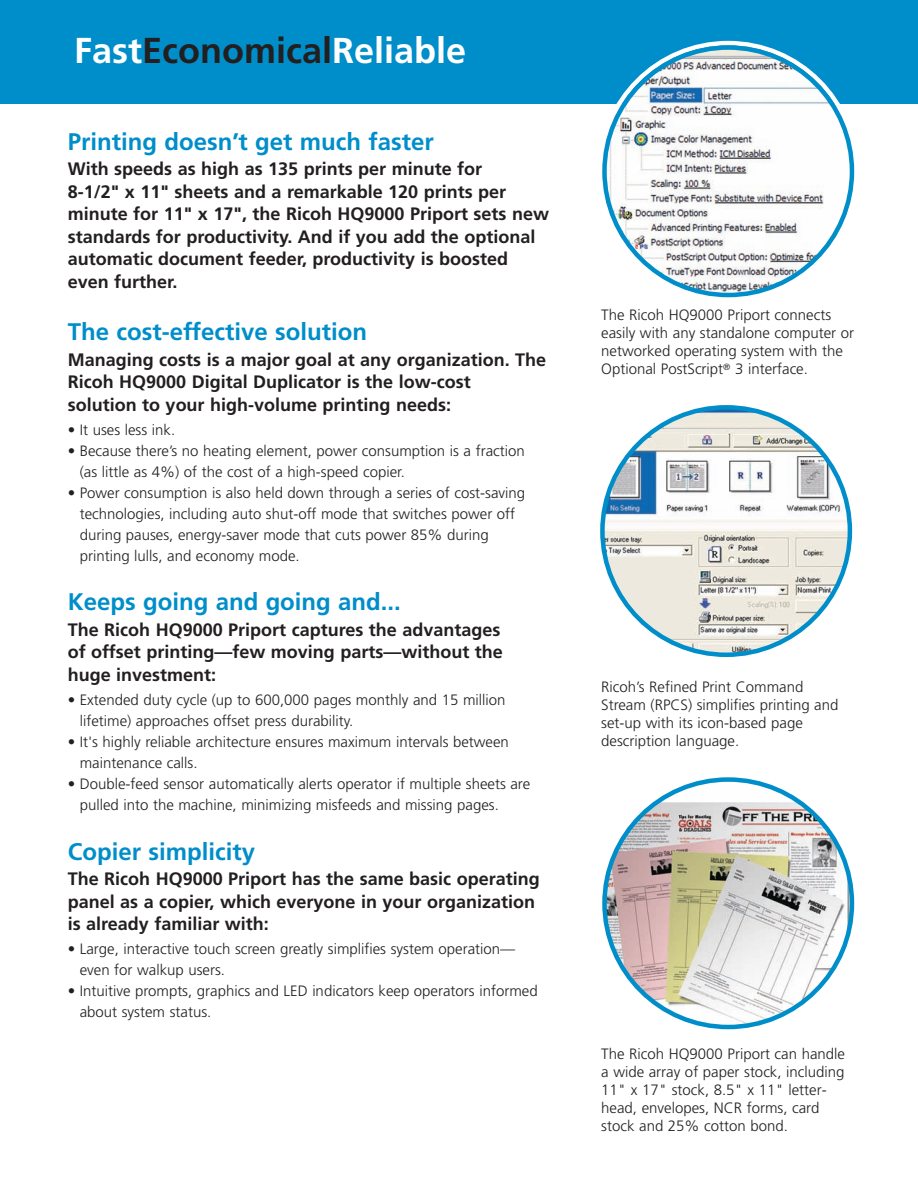
<style>
.page{position:relative;width:918px;height:1188px;background:#fff}
.page>*{position:absolute;margin:0;border:0;box-sizing:border-box;transform-origin:0 0}
.t1{font:700 36px "Frutiger";color:#fff}
.t2{font:700 24px "Frutiger";color:#008eca}
.t3{font:700 18px/22.5px "Frutiger";color:#231f20}
.t4{font:300 15px/18px "Frutiger";color:#231f20}
.s1{color:#231f20}
</style>
<div class="page">
<div style="left:0;top:0;width:918px;height:104px;background:#008eca"></div>
<svg style="left:600px;top:405px;width:252px;height:252px"></svg>
<svg style="left:602px;top:45px;width:252px;height:252px"></svg>
<svg style="left:602px;top:777px;width:252px;height:252px"></svg>
<h1 class="t1" style="left:74px;top:36px;width:393px">Fast<span class="s1">Economical</span>Reliable</h1>
<h2 class="t2" style="left:68px;top:132px;width:368px">Printing doesn’t get much faster</h2>
<p class="t3" style="left:68px;top:159px;width:483px">With speeds as high as 135 prints per minute for<br>8-1/2" x 11" sheets and a remarkable 120 prints per minute for 11" x 17", the Ricoh HQ9000 Priport sets new standards for productivity. And if you add the optional automatic document feeder, productivity is boosted even further.</p>
<h2 class="t2" style="left:68px;top:322px;width:301px">The cost-effective solution</h2>
<p class="t3" style="left:68px;top:350px;width:480px">Managing costs is a major goal at any organization. The<br>Ricoh HQ9000 Digital Duplicator is the low-cost<br>solution to your high-volume printing needs:</p>
<p class="t4" style="left:68px;top:422px;width:109px">• It uses less ink.</p>
<p class="t4" style="left:80px;top:441px;width:447px;line-height:21px;text-indent:-12px">• Because there’s no heating element, power consumption is a fraction (as little as 4%) of the cost of a high-speed copier.</p>
<p class="t4" style="left:80px;top:483px;width:447px;line-height:21px;text-indent:-12px">• Power consumption is also held down through a series of cost-saving technologies, including auto shut-off mode that switches power off during pauses, energy-saver mode that cuts power 85% during printing lulls, and economy mode.</p>
<h2 class="t2" style="left:68px;top:592px;width:335px">Keeps going and going and...</h2>
<p class="t3" style="left:68px;top:620px;width:437px">The Ricoh HQ9000 Priport captures the advantages of offset printing—few moving parts—without the huge investment:</p>
<p class="t4" style="left:80px;top:690px;width:427px;line-height:21px;text-indent:-12px">• Extended duty cycle (up to 600,000 pages monthly and 15 million lifetime) approaches offset press durability.</p>
<p class="t4" style="left:80px;top:732px;width:431px;line-height:21px;text-indent:-12px">• It's highly reliable architecture ensures maximum intervals between maintenance calls.</p>
<p class="t4" style="left:80px;top:774px;width:452px;line-height:21px;text-indent:-12px">• Double-feed sensor automatically alerts operator if multiple sheets are pulled into the machine, minimizing misfeeds and missing pages.</p>
<h2 class="t2" style="left:68px;top:842px;width:189px">Copier simplicity</h2>
<p class="t3" style="left:68px;top:869px;width:474px">The Ricoh HQ9000 Priport has the same basic operating panel as a copier, which everyone in your organization is already familiar with:</p>
<p class="t4" style="left:80px;top:940px;width:437px;line-height:21px;text-indent:-12px">• Large, interactive touch screen greatly simplifies system operation— even for walkup users.</p>
<p class="t4" style="left:80px;top:982px;width:460px;line-height:21px;text-indent:-12px">• Intuitive prompts, graphics and LED indicators keep operators informed about system status.</p>
<p class="t4" style="left:601px;top:307px;width:254px">The Ricoh HQ9000 Priport connects easily with any standalone computer or networked operating system with the Optional PostScript<sup>®</sup> 3 interface.</p>
<p class="t4" style="left:601px;top:678px;width:239px">Ricoh’s Refined Print Command<br>Stream (RPCS) simplifies printing and set-up with its icon-based page description language.</p>
<p class="t4" style="left:601px;top:1046px;width:245px">The Ricoh HQ9000 Priport can handle a wide array of paper stock, including 11" x 17" stock, 8.5" x 11" letter&shy;head, envelopes, NCR forms, card stock and 25% cotton bond.</p>
</div>
